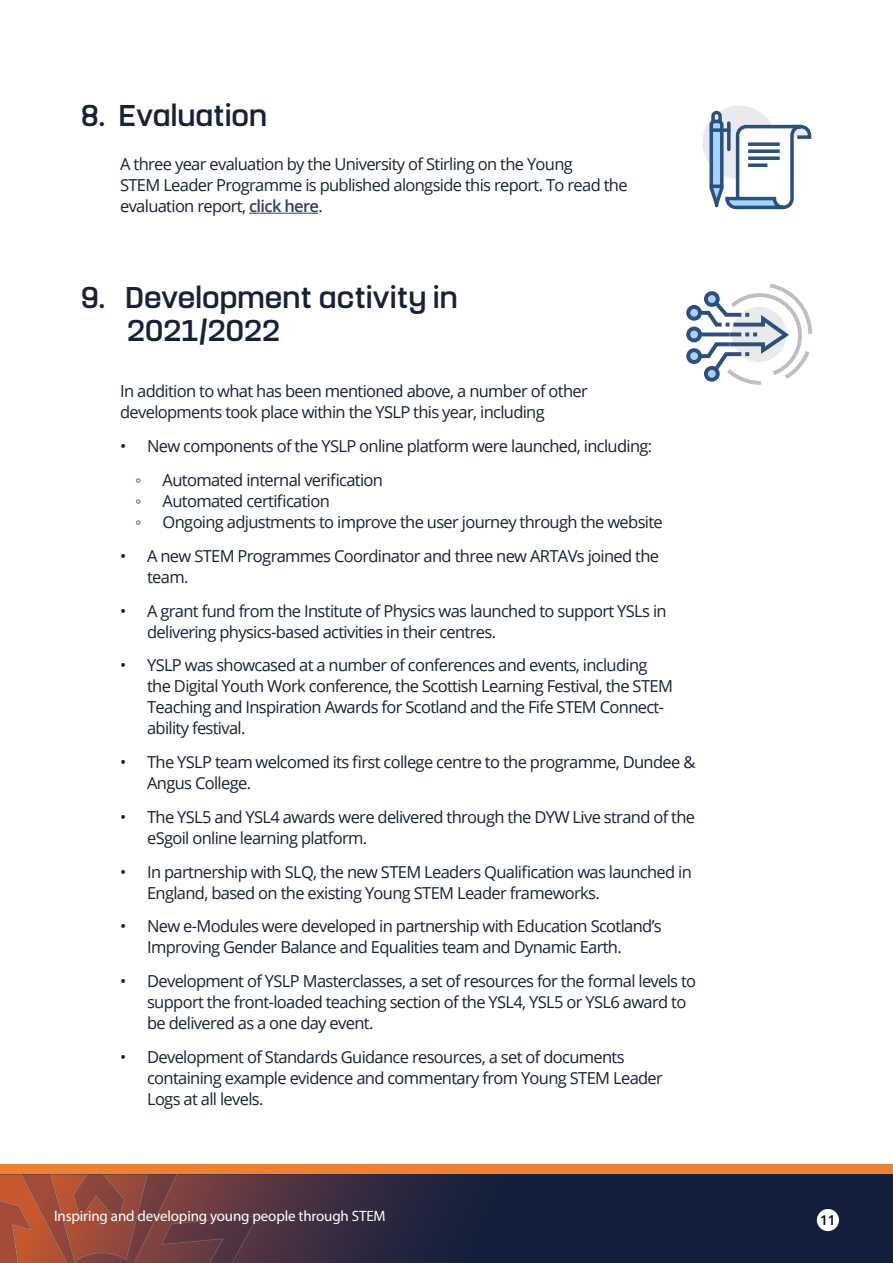
<style>
.page{position:relative;width:893px;height:1263px;background:#fff}
.page>*{position:absolute;margin:0;border:0;box-sizing:border-box;transform-origin:0 0}
.t1{font:500 30px/33px "Yoshida Sans";letter-spacing:-.02em;color:#17213a}
.t2{font:16.5px/21px "Open Sans";letter-spacing:-.04em;color:#17213a}
.t3{font:16.5px "Arial";color:#17213a}
.t4{font:15px "Myriad Pro";letter-spacing:-.01em;color:#fff}
.t5{font:600 13.5px "Open Sans";color:#000}
.s1{font-weight:600;color:#303d6e}
</style>
<div class="page">
<div style="left:0;top:1165px;width:893px;height:98px;background:#f08131"></div>
<svg style="left:259px;top:1174px;width:634px;height:89px;background:#1d223c"></svg>
<svg style="left:0;top:1174px;width:259px;height:89px;background:#88453d"></svg>
<div style="left:817px;top:1209px;width:22px;height:22px;background:#fff;border-radius:50%"></div>
<hr style="left:249px;top:213px;width:69px;height:1px;background:#303d6e">
<div style="left:702px;top:106px;width:74px;height:73px;background:#e9eaeb;border-radius:50%"></div>
<svg style="left:708px;top:109px;width:104px;height:101px"></svg>
<div style="left:686px;top:305px;width:16px;height:16px;border:4px solid #2a5082;border-radius:50%"></div>
<div style="left:686px;top:348px;width:16px;height:16px;border:4px solid #2a5082;border-radius:50%"></div>
<div style="left:686px;top:327px;width:16px;height:15px;border:4px solid #2a5082;border-radius:50%"></div>
<svg style="left:690px;top:283px;width:122px;height:102px"></svg>
<h1 class="t1" style="left:81px;top:99px;width:188px">8. Evaluation</h1>
<p class="t2" style="left:120px;top:153px;width:509px">A three year evaluation by the University of Stirling on the Young<br>STEM Leader Programme is published alongside this report. To read the evaluation report, <span class="s1">click here</span>.</p>
<h1 class="t1" style="left:127px;top:281px;width:333px;text-indent:-46px">9. Development activity in<br>2021/2022</h1>
<p class="t2" style="left:120px;top:381px;width:469px">In addition to what has been mentioned above, a number of other developments took place within the YSLP this year, including</p>
<p class="t2" style="left:120px;top:435px;width:534px">• New components of the YSLP online platform were launched, including:</p>
<p class="t3" style="left:136px;top:469px;width:7px">◦</p>
<p class="t2" style="left:163px;top:469px;width:222px">Automated internal verification</p>
<p class="t3" style="left:136px;top:490px;width:7px">◦</p>
<p class="t2" style="left:163px;top:490px;width:169px">Automated certification</p>
<p class="t3" style="left:136px;top:511px;width:7px">◦</p>
<p class="t2" style="left:163px;top:511px;width:502px">Ongoing adjustments to improve the user journey through the website</p>
<p class="t2" style="left:147px;top:545px;width:513px;text-indent:-27px">• A new STEM Programmes Coordinator and three new ARTAVs joined the team.</p>
<p class="t2" style="left:147px;top:600px;width:521px;text-indent:-27px">• A grant fund from the Institute of Physics was launched to support YSLs in delivering physics-based activities in their centres.</p>
<p class="t2" style="left:147px;top:654px;width:527px;text-indent:-27px">• YSLP was showcased at a number of conferences and events, including the Digital Youth Work conference, the Scottish Learning Festival, the STEM Teaching and Inspiration Awards for Scotland and the Fife STEM Connect&shy;ability festival.</p>
<p class="t2" style="left:147px;top:751px;width:550px;text-indent:-27px">• The YSLP team welcomed its first college centre to the programme, Dundee &amp;<br>Angus College.</p>
<p class="t2" style="left:147px;top:806px;width:550px;text-indent:-27px">• The YSL5 and YSL4 awards were delivered through the DYW Live strand of the eSgoil online learning platform.</p>
<p class="t2" style="left:147px;top:861px;width:546px;text-indent:-27px">• In partnership with SLQ, the new STEM Leaders Qualification was launched in<br>England, based on the existing Young STEM Leader frameworks.</p>
<p class="t2" style="left:147px;top:915px;width:516px;text-indent:-27px">• New e-Modules were developed in partnership with Education Scotland’s<br>Improving Gender Balance and Equalities team and Dynamic Earth.</p>
<p class="t2" style="left:147px;top:970px;width:551px;text-indent:-27px">• Development of YSLP Masterclasses, a set of resources for the formal levels to support the front-loaded teaching section of the YSL4, YSL5 or YSL6 award to be delivered as a one day event.</p>
<p class="t2" style="left:147px;top:1046px;width:517px;text-indent:-27px">• Development of Standards Guidance resources, a set of documents containing example evidence and commentary from Young STEM Leader<br>Logs at all levels.</p>
<p class="t4" style="left:54px;top:1207px;width:333px">Inspiring and developing young people through STEM</p>
<p class="t5" style="left:820px;top:1210px;width:17px">11</p>
</div>
